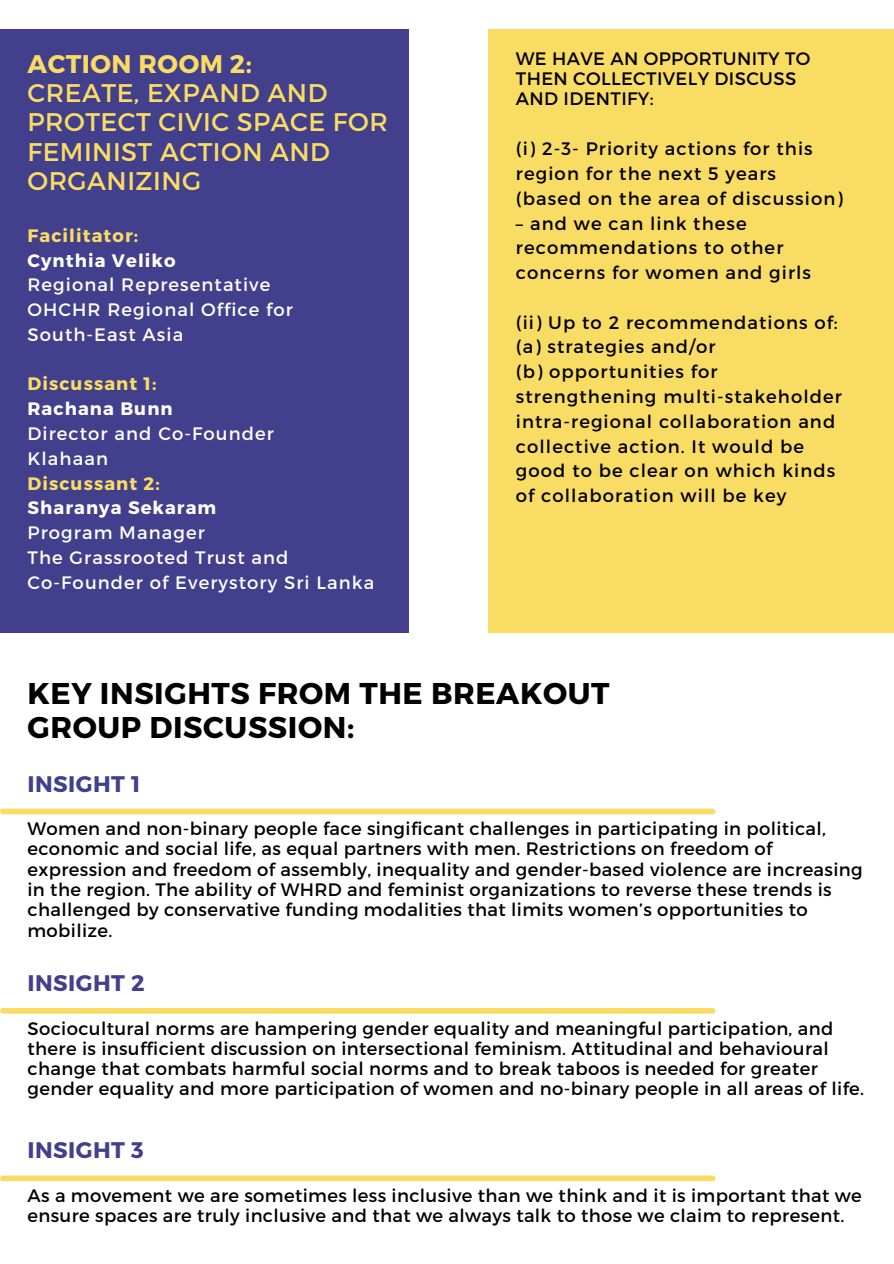
<style>
.page{position:relative;width:894px;height:1264px;background:#fff}
.page>*{position:absolute;margin:0;border:0;box-sizing:border-box;transform-origin:0 0}
.t1{font:700 30px "Montserrat";letter-spacing:.02em;color:#000}
.t2{font:25.5px/29.2px "Montserrat";letter-spacing:.02em;color:#f9dc63}
.t3{font:700 25.5px "Montserrat";letter-spacing:.02em;color:#f9dc63}
.t4{font:700 22.5px "Montserrat";letter-spacing:.02em;color:#423f8d}
.t5{font:18px/20.2px "Montserrat";letter-spacing:.02em;color:#000}
.t6{font:18px/24.8px "Montserrat";letter-spacing:.06em;color:#000}
.t7{font:18px "Montserrat";letter-spacing:.06em;color:#fff}
.t8{font:700 18px "Montserrat";letter-spacing:.06em;color:#fff}
.t9{font:700 18px "Montserrat";letter-spacing:.06em;color:#f9dc63}
</style>
<div class="page">
<div style="left:488px;top:30px;width:405px;height:603px;background:#f9dc63"></div>
<div style="left:0;top:30px;width:408px;height:603px;background:#423f8d"></div>
<div style="left:3px;top:808px;width:709px;height:6px;background:#f9dc63"></div>
<div style="left:3px;top:1008px;width:709px;height:5px;background:#f9dc63"></div>
<div style="left:3px;top:1175px;width:709px;height:6px;background:#f9dc63"></div>
<p class="t3" style="left:27px;top:47px;width:226px">ACTION ROOM 2:</p>
<p class="t2" style="left:27px;top:77px;width:362px">CREATE, EXPAND AND<br>PROTECT CIVIC SPACE FOR<br>FEMINIST ACTION AND<br>ORGANIZING</p>
<p class="t9" style="left:27px;top:223px;width:112px">Facilitator:</p>
<p class="t8" style="left:27px;top:248px;width:149px">Cynthia Veliko</p>
<p class="t7" style="left:27px;top:273px;width:244px">Regional Representative</p>
<p class="t7" style="left:27px;top:298px;width:267px">OHCHR Regional Office for</p>
<p class="t7" style="left:27px;top:323px;width:157px">South-East Asia</p>
<p class="t9" style="left:27px;top:372px;width:130px">Discussant 1:</p>
<p class="t8" style="left:27px;top:397px;width:147px">Rachana Bunn</p>
<p class="t7" style="left:27px;top:422px;width:248px">Director and Co-Founder</p>
<p class="t7" style="left:27px;top:446px;width:82px">Klahaan</p>
<p class="t9" style="left:27px;top:471px;width:134px">Discussant 2:</p>
<p class="t8" style="left:27px;top:496px;width:190px">Sharanya Sekaram</p>
<p class="t7" style="left:27px;top:521px;width:179px">Program Manager</p>
<p class="t7" style="left:27px;top:546px;width:262px">The Grassrooted Trust and</p>
<p class="t7" style="left:27px;top:570px;width:348px">Co-Founder of Everystory Sri Lanka</p>
<p class="t5" style="left:516px;top:47px;width:296px">WE HAVE AN OPPORTUNITY TO<br>THEN COLLECTIVELY DISCUSS<br>AND IDENTIFY:</p>
<p class="t6" style="left:516px;top:135px;width:328px">(i) 2-3- Priority actions for this region for the next 5 years (based on the area of discussion)</p>
<p class="t6" style="left:516px;top:210px;width:296px">– and we can link these recommendations to other concerns for women and girls</p>
<p class="t6" style="left:516px;top:309px;width:323px">(ii) Up to 2 recommendations of:</p>
<p class="t6" style="left:516px;top:334px;width:201px">(a) strategies and/or</p>
<p class="t6" style="left:516px;top:358px;width:327px">(b) opportunities for strengthening multi-stakeholder intra-regional collaboration and collective action. It would be good to be clear on which kinds of collaboration will be key</p>
<p class="t1" style="left:27px;top:674px;width:583px">KEY INSIGHTS FROM THE BREAKOUT</p>
<p class="t1" style="left:27px;top:707px;width:328px">GROUP DISCUSSION:</p>
<p class="t4" style="left:27px;top:769px;width:114px">INSIGHT 1</p>
<p class="t5" style="left:27px;top:817px;width:836px">Women and non-binary people face singificant challenges in participating in political, economic and social life, as equal partners with men. Restrictions on freedom of expression and freedom of assembly, inequality and gender-based violence are increasing in the region. The ability of WHRD and feminist organizations to reverse these trends is challenged by conservative funding modalities that limits women’s opportunities to mobilize.</p>
<p class="t4" style="left:27px;top:968px;width:119px">INSIGHT 2</p>
<p class="t5" style="left:27px;top:1017px;width:837px">Sociocultural norms are hampering gender equality and meaningful participation, and there is insufficient discussion on intersectional feminism. Attitudinal and behavioural change that combats harmful social norms and to break taboos is needed for greater gender equality and more participation of women and no-binary people in all areas of life.</p>
<p class="t4" style="left:27px;top:1135px;width:118px">INSIGHT 3</p>
<p class="t5" style="left:27px;top:1184px;width:835px">As a movement we are sometimes less inclusive than we think and it is important that we ensure spaces are truly inclusive and that we always talk to those we claim to represent.</p>
</div>
